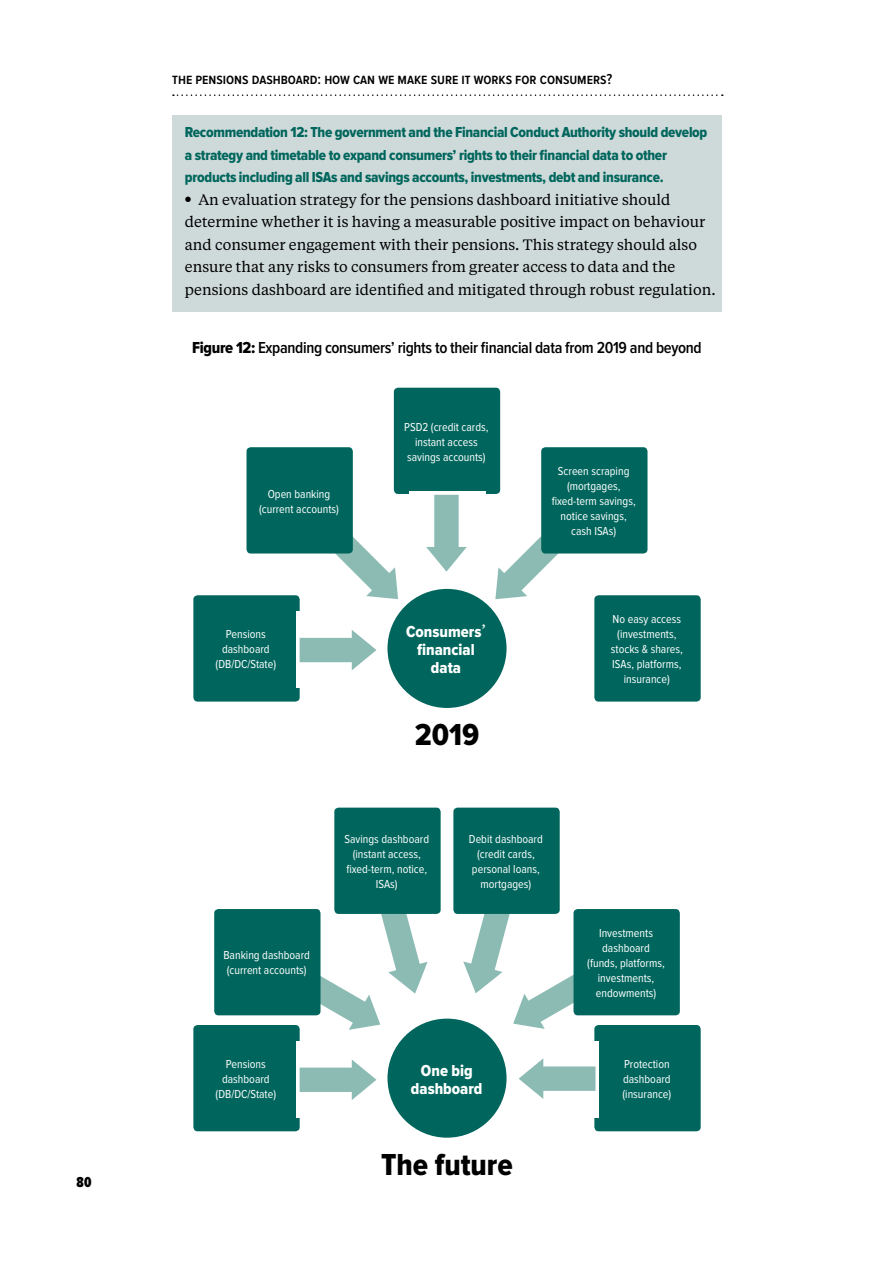
<style>
.page{position:relative;width:893px;height:1263px;background:#fff}
.page>*{position:absolute;margin:0;border:0;box-sizing:border-box;transform-origin:0 0}
.t1{font:800 condensed 31.5px "Proxima Nova";color:#000}
.t2{font:600 condensed 16.5px "Proxima Nova";letter-spacing:-.02em;color:#000}
.t3{font:800 condensed 16.5px/18px "Proxima Nova";color:#fff;text-align:center}
.t4{font:15px/22.5px "Tiempos Text";color:#000}
.t5{font:800 condensed 15px/22.5px "Proxima Nova";letter-spacing:-.02em;color:#00665d}
.t6{font:600 condensed 15px "Proxima Nova";color:#000}
.t7{font:900 extra-condensed 15px "Proxima Nova";color:#000}
.t8{font:condensed 12px/15px "Proxima Nova";color:#fff;text-align:center}
.s1{font-weight:800}
.s2{font-family:"Tiempos Text";font-weight:400;font-stretch:normal}
</style>
<div class="page">
<svg style="left:173px;top:94px;width:550px;height:2px"></svg>
<div style="left:172px;top:115px;width:550px;height:196px;background:#cedad9"></div>
<div style="left:387px;top:589px;width:120px;height:119px;background:#00665d;border-radius:50%"></div>
<div style="left:193px;top:595px;width:107px;height:107px;background:#00665d;border-radius:4px"></div>
<div style="left:296px;top:611px;width:85px;height:77px;background:#fff"></div>
<div style="left:594px;top:595px;width:107px;height:107px;background:#00665d;border-radius:4px"></div>
<div style="left:394px;top:388px;width:106px;height:106px;background:#00665d;border-radius:4px"></div>
<div style="left:409px;top:491px;width:76px;height:94px;background:#fff"></div>
<div style="left:247px;top:447px;width:106px;height:106px;background:#00665d;border-radius:4px"></div>
<div style="left:541px;top:447px;width:106px;height:106px;background:#00665d;border-radius:4px"></div>
<div style="left:387px;top:1018px;width:120px;height:120px;background:#00665d;border-radius:50%"></div>
<div style="left:193px;top:1025px;width:107px;height:106px;background:#00665d;border-radius:4px"></div>
<div style="left:296px;top:1041px;width:85px;height:76px;background:#fff"></div>
<div style="left:594px;top:1025px;width:107px;height:106px;background:#00665d;border-radius:4px"></div>
<div style="left:214px;top:909px;width:106px;height:106px;background:#00665d;border-radius:4px"></div>
<div style="left:573px;top:909px;width:107px;height:106px;background:#00665d;border-radius:4px"></div>
<div style="left:334px;top:808px;width:107px;height:106px;background:#00665d;border-radius:4px"></div>
<div style="left:453px;top:808px;width:107px;height:106px;background:#00665d;border-radius:4px"></div>
<div style="left:514px;top:1041px;width:85px;height:76px;background:#fff"></div>
<svg style="left:300px;top:495px;width:280px;height:175px"></svg>
<svg style="left:292px;top:897px;width:310px;height:203px"></svg>
<p class="t7" style="left:77px;top:1175px;width:16px">80</p>
<p class="t6" style="left:172px;top:72px;width:442px">the pensions dashboard: how can we make sure it works for consumers?</p>
<p class="t5" style="left:185px;top:122px;width:524px">Recommendation 12: The government and the Financial Conduct Authority should develop a strategy and timetable to expand consumers’ rights to their financial data to other products including all ISAs and savings accounts, investments, debt and insurance.</p>
<p class="t4" style="left:185px;top:188px;width:532px;text-indent:13px">An evaluation strategy for the pensions dashboard initiative should determine whether it is having a measurable positive impact on behaviour and consumer engagement with their pensions. This strategy should also ensure that any risks to consumers from greater access to data and the pensions dashboard are identified and mitigated through robust regulation.</p>
<h2 class="t2" style="left:192px;top:340px;width:511px"><span class="s1">Figure 12:</span> Expanding consumers’ rights to their financial data from 2019 and beyond</h2>
<p class="t8" style="left:259px;top:487px;width:81px">Open banking (current accounts)</p>
<p class="t8" style="left:216px;top:627px;width:62px">Pensions dashboard (DB/DC/State)</p>
<p class="t8" style="left:404px;top:420px;width:86px">PSD2 (credit cards, instant access savings accounts)</p>
<h2 class="t3" style="left:406px;top:623px;width:81px">Consumers<span class="s2">’ </span>financial data</h2>
<h1 class="t1" style="left:415px;top:720px;width:66px">2019</h1>
<p class="t8" style="left:552px;top:464px;width:86px">Screen scraping (mortgages, fixed-term savings, notice savings, cash ISAs)</p>
<p class="t8" style="left:611px;top:612px;width:73px">No easy access (investments, stocks &amp; shares,<br>ISAs, platforms, insurance)</p>
<p class="t8" style="left:223px;top:948px;width:88px;text-align:left">Banking dashboard (current accounts)</p>
<p class="t8" style="left:344px;top:832px;width:86px">Savings dashboard (instant access, fixed-term, notice,<br>ISAs)</p>
<p class="t8" style="left:469px;top:832px;width:75px">Debit dashboard (credit cards, personal loans, mortgages)</p>
<p class="t8" style="left:587px;top:926px;width:79px">Investments dashboard (funds, platforms, investments, endowments)</p>
<p class="t8" style="left:216px;top:1057px;width:62px">Pensions dashboard (DB/DC/State)</p>
<p class="t8" style="left:622px;top:1057px;width:50px;text-align:left">Protection dashboard (insurance)</p>
<h2 class="t3" style="left:411px;top:1062px;width:73px">One big dashboard</h2>
<h1 class="t1" style="left:381px;top:1150px;width:133px">The future</h1>
</div>
